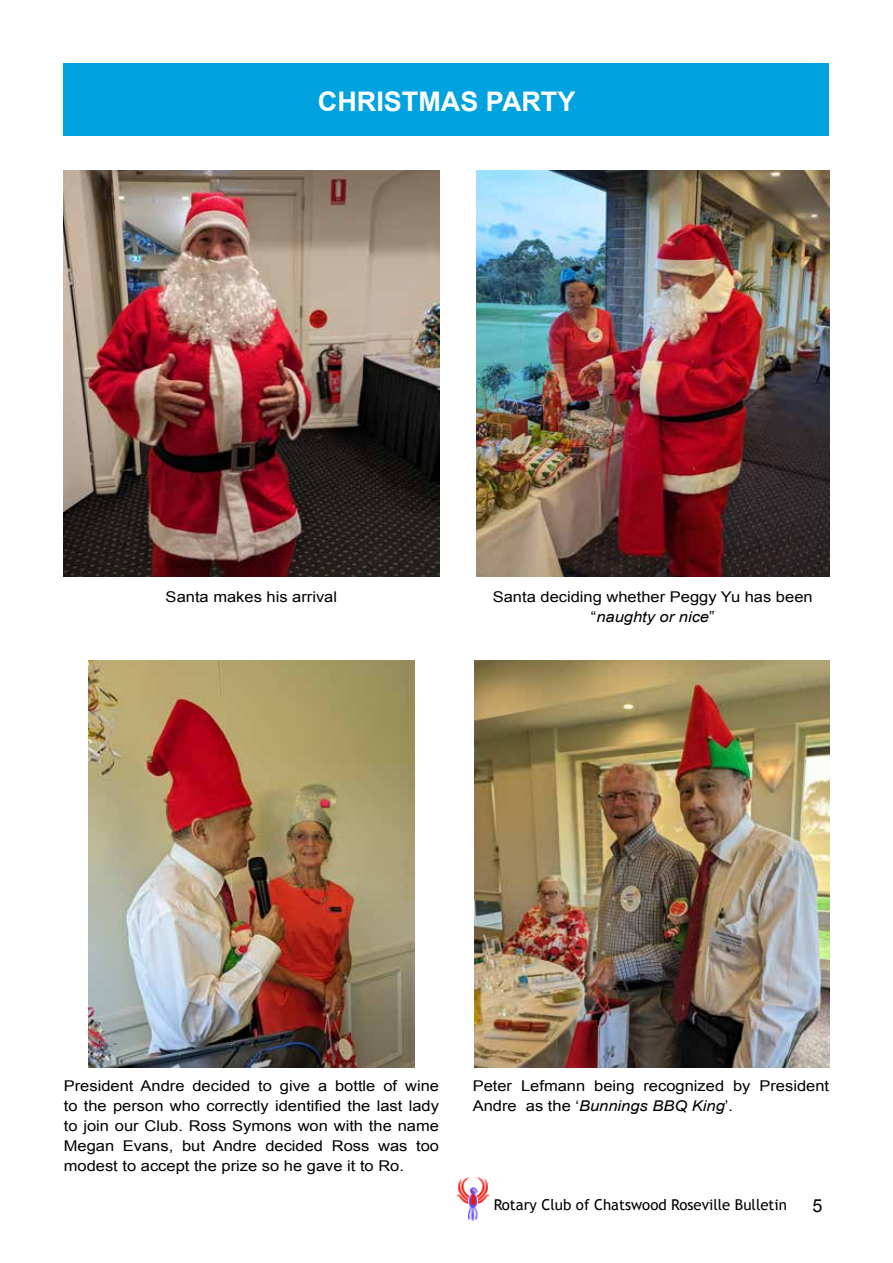
<style>
.page{position:relative;width:893px;height:1263px;background:#fff}
.page>*{position:absolute;margin:0;border:0;box-sizing:border-box;transform-origin:0 0}
.t1{font:700 27px "Arial";color:#fff}
.t2{font:18px "Arial";color:#000}
.t3{font:15px "Trebuchet MS";color:#000}
.t4{font:14.85px/19.8px "Arial";color:#000;text-align:justify;scale:1.11 1}
.s1{font-style:italic}
</style>
<div class="page">
<img style="left:456px;top:1177px;width:33px;height:44px">
<div style="left:64px;top:64px;width:765px;height:72px;background:#00a2df"></div>
<img style="left:474px;top:661px;width:355px;height:406px">
<img style="left:89px;top:661px;width:325px;height:406px">
<img style="left:64px;top:171px;width:375px;height:406px">
<img style="left:476px;top:171px;width:353px;height:406px">
<h1 class="t1" style="left:318px;top:84px;width:259px">CHRISTMAS PARTY</h1>
<p class="t4" style="left:166px;top:587px;width:156px">Santa makes his arrival</p>
<p class="t4" style="left:493px;top:587px;width:290px;text-align:center">Santa deciding whether Peggy Yu has been “<span class="s1">naughty or nice</span>”</p>
<p class="t4" style="left:64px;top:1076px;width:340px">President Andre decided to give a bottle of wine to the person who correctly identified the last lady to join our Club. Ross Symons won with the name Megan Evans, but Andre decided Ross was too modest to accept the prize so he gave it to Ro.</p>
<p class="t4" style="left:473px;top:1076px;width:323px">Peter Lefmann being recognized by President<br>Andre as the ‘<span class="s1">Bunnings BBQ King</span>’.</p>
<p class="t3" style="left:494px;top:1196px;width:295px">Rotary Club of Chatswood Roseville Bulletin</p>
<p class="t2" style="left:813px;top:1194px;width:12px">5</p>
</div>
